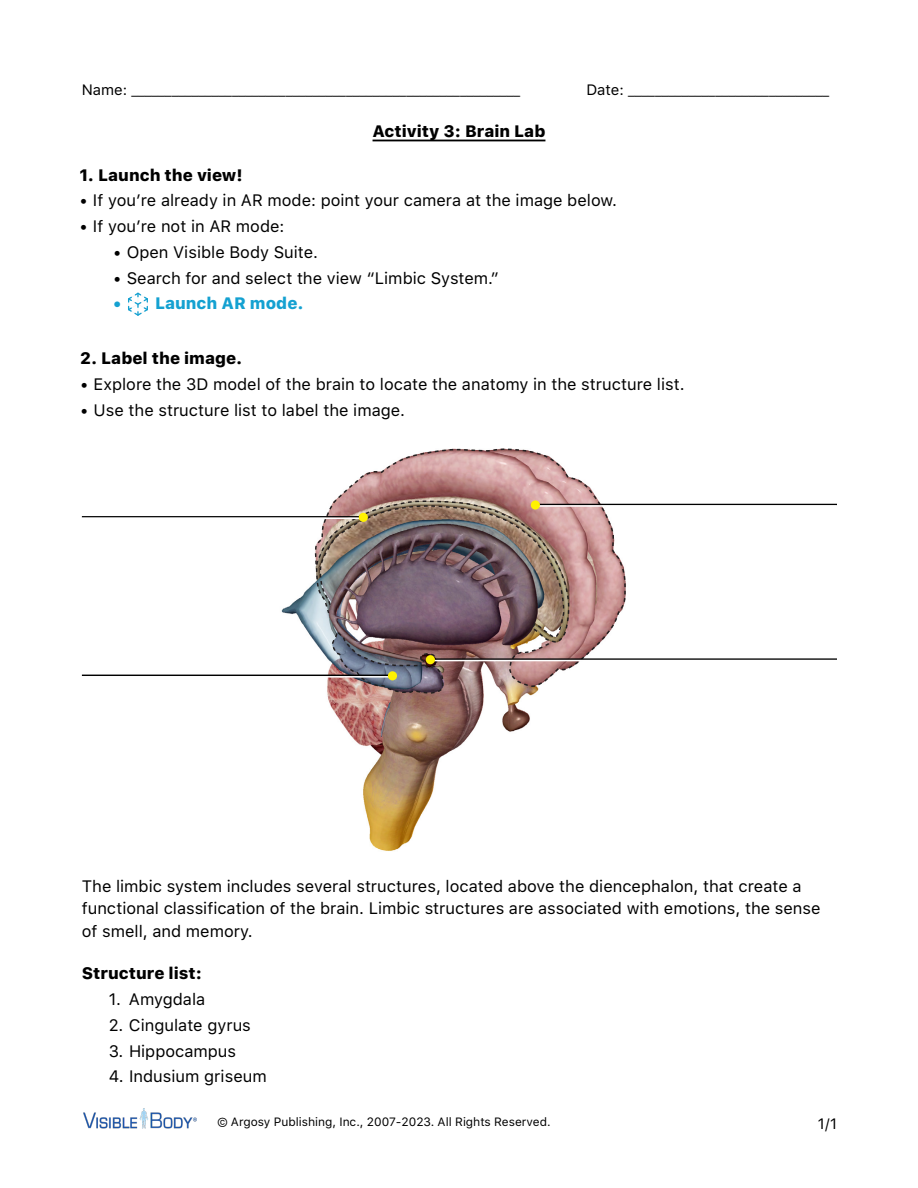
<style>
.page{position:relative;width:918px;height:1188px;background:#fff}
.page>*{position:absolute;margin:0;border:0;box-sizing:border-box;transform-origin:0 0}
.t1{font:16.5px/22.5px "SFUI Text";color:#000}
.t2{font:800 16.5px "SFUI Text";color:#000}
.t3{font:800 16.5px "SFUI Text";color:#14a1d1}
.t4{font:15px "SFUI Text";color:#000}
.t5{font:12px "SFUI Text";color:#000}
</style>
<div class="page">
<img style="left:83px;top:1108px;width:113px;height:21px">
<hr style="left:373px;top:140px;width:172px;height:1px;background:#000">
<img style="left:280px;top:503px;width:353px;height:348px">
<svg style="left:335px;top:448px;width:292px;height:240px"></svg>
<img style="left:315px;top:500px;width:255px;height:194px">
<hr style="left:82px;top:516px;width:281px;height:2px;background:#000">
<hr style="left:82px;top:518px;width:281px;height:1px;background:#fff">
<hr style="left:82px;top:675px;width:310px;height:1px;background:#000">
<hr style="left:82px;top:676px;width:310px;height:2px;background:#fff">
<hr style="left:536px;top:504px;width:301px;height:1px;background:#000">
<hr style="left:535px;top:505px;width:302px;height:2px;background:#fff">
<hr style="left:431px;top:658px;width:406px;height:2px;background:#000">
<hr style="left:431px;top:660px;width:406px;height:1px;background:#fff">
<div style="left:531px;top:500px;width:9px;height:10px;background:#fff200;border-radius:50%"></div>
<div style="left:426px;top:655px;width:9px;height:9px;background:#fff200;border-radius:50%"></div>
<div style="left:388px;top:671px;width:9px;height:9px;background:#fff200;border-radius:50%"></div>
<div style="left:359px;top:513px;width:9px;height:9px;background:#fff200;border-radius:50%"></div>
<svg style="left:128px;top:293px;width:20px;height:23px"></svg>
<p class="t4" style="left:82px;top:79px;width:440px">Name: __________________________________________________________</p>
<p class="t4" style="left:586px;top:79px;width:244px">Date: ______________________________</p>
<p class="t2" style="left:373px;top:119px;width:174px">Activity 3: Brain Lab</p>
<p class="t2" style="left:80px;top:162px;width:165px">1. Launch the view!</p>
<p class="t1" style="left:80px;top:190px;width:539px">• If you’re already in AR mode: point your camera at the image below.</p>
<p class="t1" style="left:80px;top:216px;width:206px">• If you’re not in AR mode:</p>
<p class="t1" style="left:113px;top:241px;width:206px">• Open Visible Body Suite.</p>
<p class="t1" style="left:113px;top:267px;width:387px">• Search for and select the view “Limbic System.”</p>
<p class="t3" style="left:113px;top:291px;width:192px">• Launch AR mode.</p>
<p class="t2" style="left:80px;top:346px;width:164px">2. Label the image.</p>
<p class="t1" style="left:80px;top:374px;width:606px">• Explore the 3D model of the brain to locate the anatomy in the structure list.</p>
<p class="t1" style="left:80px;top:399px;width:327px">• Use the structure list to label the image.</p>
<p class="t1" style="left:82px;top:875px;width:740px">The limbic system includes several structures, located above the diencephalon, that create a functional classification of the brain. Limbic structures are associated with emotions, the sense of smell, and memory.</p>
<p class="t2" style="left:82px;top:961px;width:122px">Structure list:</p>
<p class="t1" style="left:109px;top:989px;width:98px">1. Amygdala</p>
<p class="t1" style="left:109px;top:1014px;width:144px">2. Cingulate gyrus</p>
<p class="t1" style="left:109px;top:1040px;width:129px">3. Hippocampus</p>
<p class="t1" style="left:109px;top:1066px;width:160px">4. Indusium griseum</p>
<p class="t4" style="left:818px;top:1113px;width:21px">1/1</p>
<p class="t5" style="left:217px;top:1113px;width:335px">© Argosy Publishing, Inc., 2007-2023. All Rights Reserved.</p>
</div>
